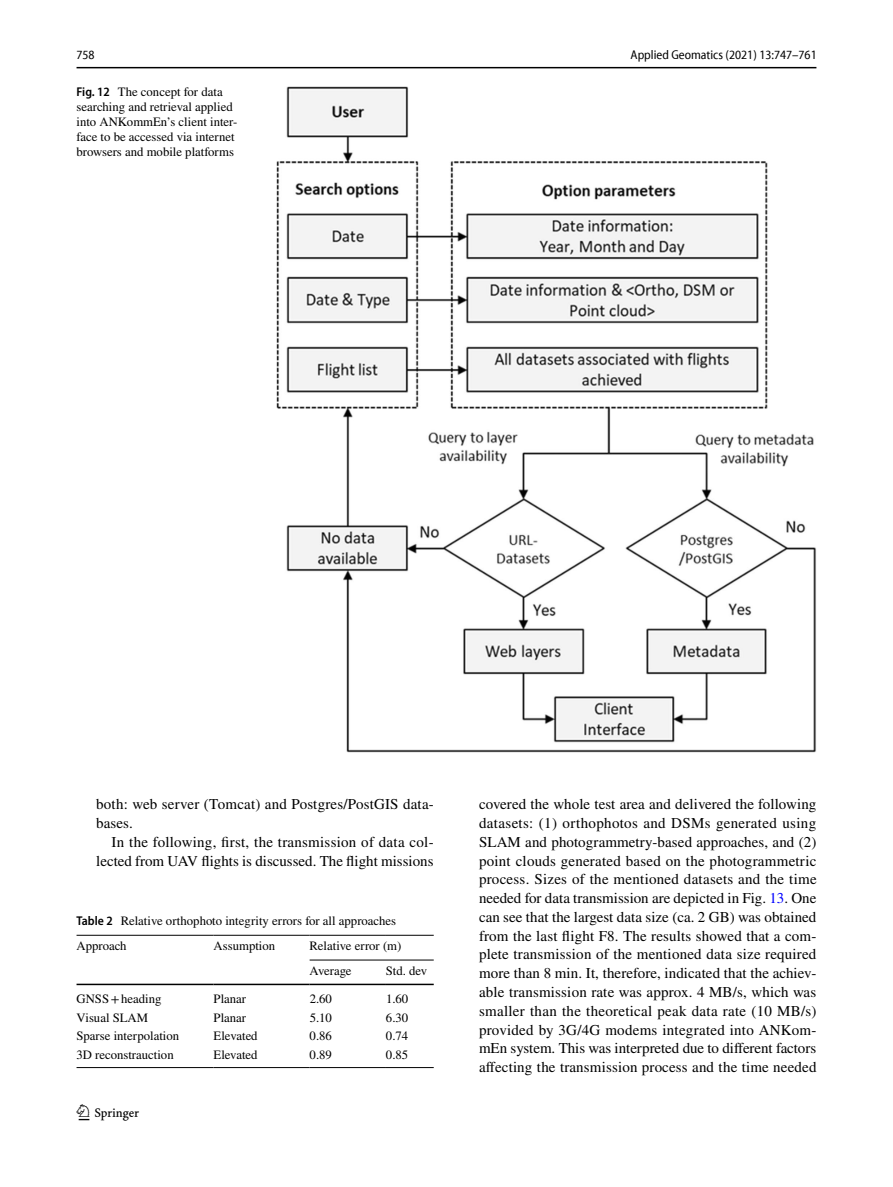
<style>
.page{position:relative;width:893px;height:1187px;background:#fff}
.page>*{position:absolute;margin:0;border:0;box-sizing:border-box;transform-origin:0 0}
.t1{font:22.5px "Springnew Regular 2";color:#000}
.t2{font:15px/18.8px "STIX";letter-spacing:.01em;color:#000}
.t3{font:12.75px/15px "STIX";color:#000}
.t4{font:semi-condensed 12.75px "Myriad Pro Unic";color:#000}
.s1{font-family:"Myriad Pro";font-weight:600;font-stretch:semi-condensed}
.s2{color:#00f}
</style>
<div class="page">
<hr style="left:77px;top:67px;width:739px;height:1px;background:#000">
<img style="left:276px;top:87px;width:540px;height:665px">
<hr style="left:77px;top:934px;width:137px;height:1px;background:#000">
<hr style="left:77px;top:983px;width:137px;height:2px;background:#000">
<hr style="left:214px;top:934px;width:96px;height:1px;background:#000">
<hr style="left:214px;top:983px;width:96px;height:2px;background:#000">
<hr style="left:310px;top:934px;width:76px;height:1px;background:#000">
<hr style="left:386px;top:934px;width:48px;height:1px;background:#000">
<hr style="left:310px;top:983px;width:76px;height:2px;background:#000">
<hr style="left:386px;top:983px;width:48px;height:2px;background:#000">
<hr style="left:77px;top:1067px;width:137px;height:1px;background:#000">
<hr style="left:214px;top:1067px;width:96px;height:1px;background:#000">
<hr style="left:310px;top:1067px;width:76px;height:1px;background:#000">
<hr style="left:386px;top:1067px;width:48px;height:1px;background:#000">
<hr style="left:310px;top:959px;width:124px;height:1px;background:#000">
<p class="t4" style="left:76px;top:50px;width:20px">758</p>
<p class="t4" style="left:630px;top:50px;width:188px">Applied Geomatics (2021) 13:747–761</p>
<p class="t3" style="left:77px;top:85px;width:162px"><span class="s1">Fig. 12</span> The concept for data searching and retrieval applied into ANKommEn’s client inter&shy;face to be accessed via internet browsers and mobile platforms</p>
<p class="t2" style="left:96px;top:796px;width:339px">both: web server (Tomcat) and Postgres/PostGIS data&shy;bases.</p>
<p class="t2" style="left:96px;top:833px;width:339px;text-align:right">In the following, first, the transmission of data col&shy;lected from UAV flights is discussed. The flight missions</p>
<p class="t3" style="left:77px;top:908px;width:321px;line-height:25.5px"><span class="s1">Table 2</span> Relative orthophoto integrity errors for all approaches<br>Approach</p>
<p class="t3" style="left:214px;top:939px;width:63px">Assumption</p>
<p class="t3" style="left:310px;top:934px;width:93px;line-height:24.5px">Relative error (m)<br>Average</p>
<p class="t3" style="left:386px;top:963px;width:43px">Std. dev</p>
<p class="t3" style="left:77px;top:991px;width:86px">GNSS+heading</p>
<p class="t3" style="left:214px;top:991px;width:34px">Planar</p>
<p class="t3" style="left:310px;top:991px;width:24px">2.60</p>
<p class="t3" style="left:386px;top:991px;width:24px">1.60</p>
<p class="t3" style="left:77px;top:1010px;width:73px">Visual SLAM</p>
<p class="t3" style="left:214px;top:1010px;width:34px">Planar</p>
<p class="t3" style="left:310px;top:1010px;width:24px">5.10</p>
<p class="t3" style="left:386px;top:1010px;width:24px">6.30</p>
<p class="t3" style="left:77px;top:1029px;width:104px">Sparse interpolation</p>
<p class="t3" style="left:214px;top:1029px;width:46px">Elevated</p>
<p class="t3" style="left:310px;top:1029px;width:24px">0.86</p>
<p class="t3" style="left:386px;top:1029px;width:24px">0.74</p>
<p class="t3" style="left:76px;top:1047px;width:99px">3D reconstrauction</p>
<p class="t3" style="left:214px;top:1047px;width:46px">Elevated</p>
<p class="t3" style="left:310px;top:1047px;width:24px">0.89</p>
<p class="t3" style="left:386px;top:1047px;width:24px">0.85</p>
<h1 class="t1" style="left:79px;top:1104px;width:62px">1 3</h1>
<p class="t2" style="left:479px;top:796px;width:339px;text-align:justify">covered the whole test area and delivered the following datasets: (1) orthophotos and DSMs generated using SLAM and photogrammetry-based approaches, and (2) point clouds generated based on the photogrammetric process. Sizes of the mentioned datasets and the time needed for data transmission are depicted in Fig. <span class="s2">13</span>. One can see that the largest data size (ca. 2 GB) was obtained from the last flight F8. The results showed that a com&shy;plete transmission of the mentioned data size required more than 8 min. It, therefore, indicated that the achiev&shy;able transmission rate was approx. 4 MB/s, which was smaller than the theoretical peak data rate (10 MB/s) provided by 3G/4G modems integrated into ANKom&shy;mEn system. This was interpreted due to different factors affecting the transmission process and the time needed</p>
</div>
